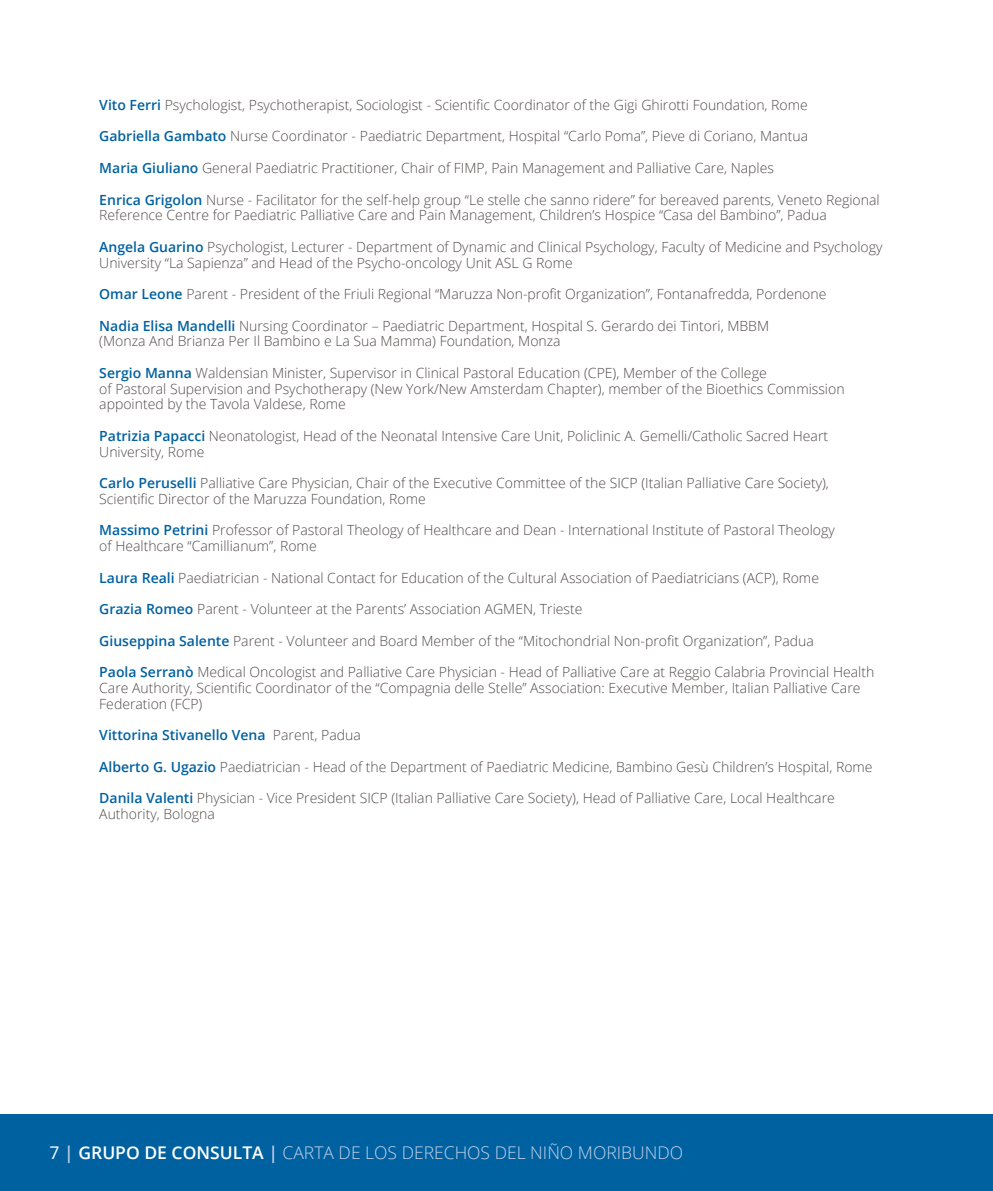
<style>
.page{position:relative;width:993px;height:1191px;background:#fff}
.page>*{position:absolute;margin:0;border:0;box-sizing:border-box;transform-origin:0 0}
.t1{font:300 17.5px "Open Sans";color:#c2d1e8}
.t2{font:300 14px/15.8px "Open Sans";color:#524b4a}
.t3{font:600 14px "Open Sans";color:#0061a1}
.s1{font-weight:600;color:#0061a1}
.s2{font-weight:300;color:#524b4a}
.s3{font-weight:400;color:#fff}
.s4{font-weight:600}
.s5{font-weight:600;color:#fff}
</style>
<div class="page">
<div style="left:0;top:1114px;width:992px;height:77px;background:#0061a1"></div>
<p class="t2" style="left:99px;top:97px;width:709px"><span class="s1">Vito Ferri</span> Psychologist, Psychotherapist, Sociologist - Scientific Coordinator of the Gigi Ghirotti Foundation, Rome</p>
<p class="t2" style="left:99px;top:128px;width:710px"><span class="s1">Gabriella Gambato</span> Nurse Coordinator - Paediatric Department, Hospital “Carlo Poma”, Pieve di Coriano, Mantua</p>
<p class="t2" style="left:99px;top:160px;width:676px"><span class="s1">Maria Giuliano</span> General Paediatric Practitioner, Chair of FIMP, Pain Management and Palliative Care, Naples</p>
<p class="t2" style="left:99px;top:191px;width:781px"><span class="s1">Enrica Grigolon</span> Nurse - Facilitator for the self-help group “Le stelle che sanno ridere” for bereaved parents, Veneto Regional<br>Reference Centre for Paediatric Palliative Care and Pain Management, Children’s Hospice “Casa del Bambino”, Padua</p>
<p class="t2" style="left:99px;top:238px;width:784px"><span class="s1">Angela Guarino</span> Psychologist, Lecturer - Department of Dynamic and Clinical Psychology, Faculty of Medicine and Psychology<br>University “La Sapienza” and Head of the Psycho-oncology Unit ASL G Rome</p>
<p class="t2" style="left:99px;top:286px;width:728px"><span class="s1">Omar Leone</span> Parent - President of the Friuli Regional “Maruzza Non-profit Organization”, Fontanafredda, Pordenone</p>
<p class="t2" style="left:99px;top:317px;width:671px"><span class="s1">Nadia Elisa Mandelli</span> Nursing Coordinator – Paediatric Department, Hospital S. Gerardo dei Tintori, MBBM (Monza And Brianza Per Il Bambino e La Sua Mamma) Foundation, Monza</p>
<p class="t2" style="left:99px;top:364px;width:746px"><span class="s1">Sergio Manna</span> Waldensian Minister, Supervisor in Clinical Pastoral Education (CPE), Member of the College<br>of Pastoral Supervision and Psychotherapy (New York/New Amsterdam Chapter), member of the Bioethics Commission appointed by the Tavola Valdese, Rome</p>
<p class="t2" style="left:99px;top:427px;width:730px"><span class="s1">Patrizia Papacci</span> Neonatologist, Head of the Neonatal Intensive Care Unit, Policlinic A. Gemelli/Catholic Sacred Heart<br>University, Rome</p>
<p class="t2" style="left:99px;top:475px;width:731px"><span class="s1">Carlo Peruselli</span> Palliative Care Physician, Chair of the Executive Committee of the SICP (Italian Palliative Care Society),<br>Scientific Director of the Maruzza Foundation, Rome</p>
<p class="t2" style="left:99px;top:522px;width:736px"><span class="s1">Massimo Petrini</span> Professor of Pastoral Theology of Healthcare and Dean - International Institute of Pastoral Theology of Healthcare “Camillianum”, Rome</p>
<p class="t2" style="left:99px;top:569px;width:721px"><span class="s1">Laura Reali</span> Paediatrician - National Contact for Education of the Cultural Association of Paediatricians (ACP), Rome</p>
<p class="t2" style="left:99px;top:601px;width:484px"><span class="s1">Grazia Romeo</span> Parent - Volunteer at the Parents’ Association AGMEN, Trieste</p>
<p class="t2" style="left:99px;top:632px;width:715px"><span class="s1">Giuseppina Salente</span> Parent - Volunteer and Board Member of the “Mitochondrial Non-profit Organization”, Padua</p>
<p class="t2" style="left:99px;top:664px;width:776px"><span class="s1">Paola Serranò</span> Medical Oncologist and Palliative Care Physician - Head of Palliative Care at Reggio Calabria Provincial Health<br>Care Authority, Scientific Coordinator of the “Compagnia delle Stelle” Association: Executive Member, Italian Palliative Care<br>Federation (FCP)</p>
<p class="t3" style="left:99px;top:725px;width:263px">Vittorina Stivanello Vena <span class="s2">Parent, Padua</span></p>
<p class="t2" style="left:99px;top:758px;width:774px"><span class="s1">Alberto G. Ugazio</span> Paediatrician - Head of the Department of Paediatric Medicine, Bambino Gesù Children’s Hospital, Rome</p>
<p class="t2" style="left:99px;top:790px;width:736px"><span class="s1">Danila Valenti</span> Physician - Vice President SICP (Italian Palliative Care Society), Head of Palliative Care, Local Healthcare<br>Authority, Bologna</p>
<p class="t1" style="left:50px;top:1140px;width:634px"><span class="s3">7</span> <span class="s4">|</span> <span class="s5">GRUPO DE CONSULTA</span> <span class="s4">|</span> CARTA DE LOS DERECHOS DEL NIÑO MORIBUNDO</p>
</div>
